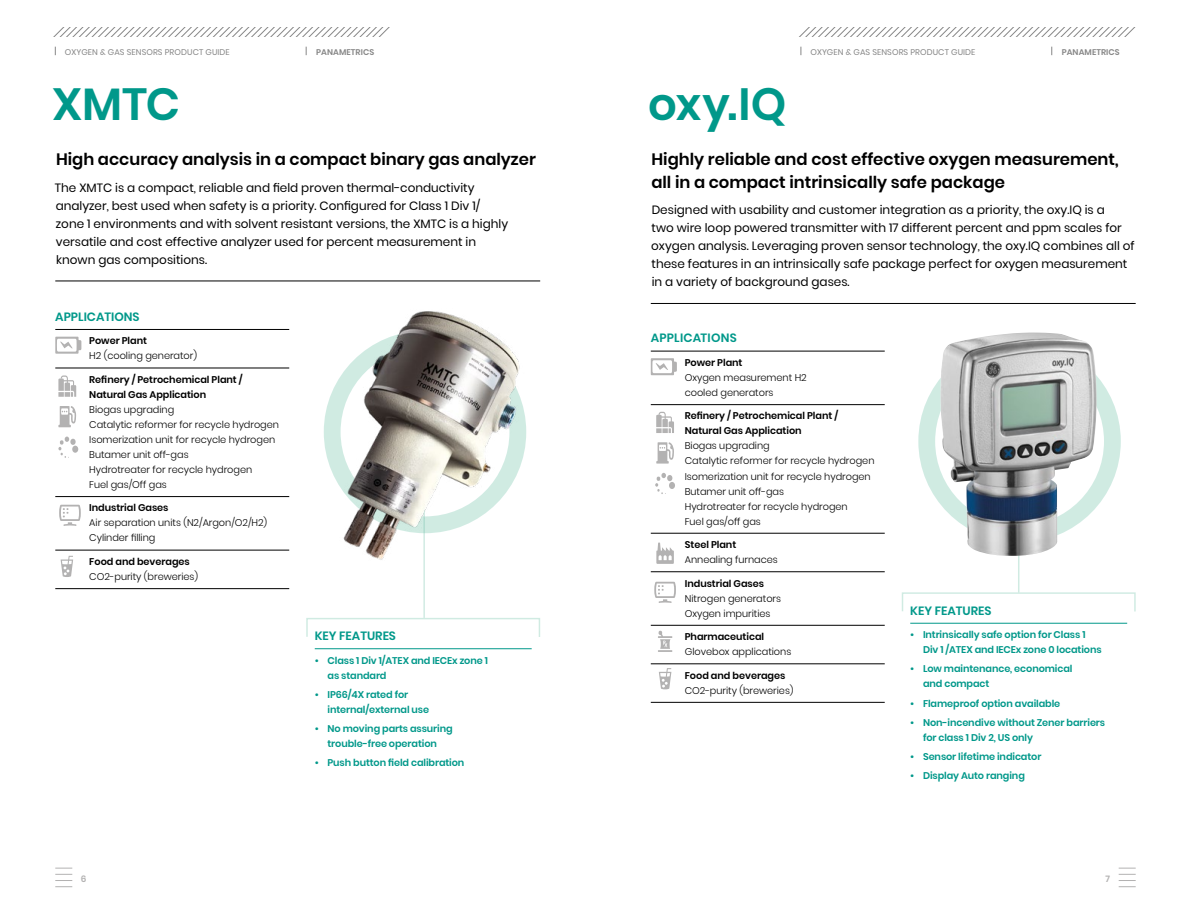
<style>
.page{position:relative;width:1191px;height:919px;background:#fff}
.page>*{position:absolute;margin:0;border:0;box-sizing:border-box;transform-origin:0 0}
.t1{font:600 45px "Poppins";color:#00988a}
.Intro_text{font:600 16.5px/22.5px "Poppins";color:#000}
.t2{font:12px/18px "Poppins";color:#000}
.t3{font:600 12px "Poppins";color:#00988a}
.t4{font:600 12px "Poppins";letter-spacing:.02em;color:#00988a}
.t5{font:300 9.75px/15px "Poppins";letter-spacing:-.005em;color:#000}
.t6{font:600 9.75px/15px "Poppins";letter-spacing:-.01em;color:#00988a}
.t7{font:600 9px "Poppins";color:#b3b2b2}
.t8{font:8.25px "Poppins";letter-spacing:.01em;color:#878787}
.t9{font:600 8.25px "Poppins";letter-spacing:.01em;color:#878787}
.s1{font-weight:600}
</style>
<div class="page">
<hr style="left:1018px;top:461px;width:1px;height:131px;background:#63bda1">
<div style="left:918px;top:340px;width:202px;height:202px;border:17px solid #63bda1;border-radius:50%"></div>
<hr style="left:423px;top:487px;width:2px;height:130px;background:#63bda1">
<svg style="left:1119px;top:867px;width:16px;height:1px"></svg>
<svg style="left:1118px;top:874px;width:17px;height:13px"></svg>
<svg style="left:55px;top:867px;width:17px;height:1px"></svg>
<svg style="left:55px;top:874px;width:17px;height:13px"></svg>
<svg style="left:54px;top:28px;width:335px;height:8px"></svg>
<svg style="left:800px;top:28px;width:335px;height:8px"></svg>
<hr style="left:651px;top:303px;width:484px;height:1px;background:#000">
<hr style="left:55px;top:281px;width:485px;height:1px;background:#000">
<hr style="left:910px;top:623px;width:217px;height:1px;background:#00988a">
<hr style="left:315px;top:648px;width:216px;height:1px;background:#00988a">
<hr style="left:651px;top:351px;width:233px;height:1px;background:#000">
<hr style="left:651px;top:404px;width:233px;height:1px;background:#000">
<hr style="left:651px;top:533px;width:233px;height:1px;background:#000">
<hr style="left:651px;top:571px;width:233px;height:1px;background:#000">
<hr style="left:651px;top:625px;width:233px;height:1px;background:#000">
<hr style="left:651px;top:663px;width:233px;height:1px;background:#000">
<hr style="left:651px;top:702px;width:233px;height:1px;background:#000">
<svg style="left:656px;top:412px;width:18px;height:21px"></svg>
<svg style="left:656px;top:442px;width:18px;height:21px"></svg>
<div style="left:669px;top:482px;width:6px;height:7px;background:#b3b2b2;border-radius:50%"></div>
<svg style="left:655px;top:473px;width:17px;height:21px"></svg>
<svg style="left:654px;top:581px;width:22px;height:22px"></svg>
<svg style="left:659px;top:668px;width:12px;height:21px"></svg>
<svg style="left:656px;top:542px;width:18px;height:22px"></svg>
<svg style="left:658px;top:630px;width:14px;height:22px"></svg>
<hr style="left:55px;top:329px;width:234px;height:1px;background:#000">
<hr style="left:55px;top:368px;width:234px;height:1px;background:#000">
<hr style="left:55px;top:496px;width:234px;height:1px;background:#000">
<hr style="left:55px;top:550px;width:234px;height:1px;background:#000">
<hr style="left:55px;top:588px;width:234px;height:1px;background:#000">
<svg style="left:58px;top:375px;width:18px;height:22px"></svg>
<svg style="left:58px;top:406px;width:18px;height:21px"></svg>
<div style="left:72px;top:445px;width:6px;height:7px;background:#b3b2b2;border-radius:50%"></div>
<svg style="left:58px;top:436px;width:18px;height:22px"></svg>
<svg style="left:59px;top:504px;width:22px;height:22px"></svg>
<svg style="left:61px;top:555px;width:12px;height:22px"></svg>
<svg style="left:55px;top:336px;width:26px;height:17px"></svg>
<svg style="left:651px;top:358px;width:26px;height:17px"></svg>
<img style="left:940px;top:332px;width:156px;height:224px">
<img style="left:326px;top:280px;width:198px;height:295px">
<p class="t8" style="left:65px;top:47px;width:166px">OXYGEN &amp; GAS SENSORS PRODUCT GUIDE</p>
<p class="t9" style="left:316px;top:47px;width:60px">PANAMETRICS</p>
<p class="t8" style="left:810px;top:47px;width:166px">OXYGEN &amp; GAS SENSORS PRODUCT GUIDE</p>
<p class="t9" style="left:1061px;top:47px;width:60px">PANAMETRICS</p>
<h1 class="t1" style="left:53px;top:78px;width:129px">XMTC</h1>
<h1 class="t1" style="left:648px;top:78px;width:140px">oxy.IQ</h1>
<p class="Intro_text" style="left:56px;top:148px;width:481px">High accuracy analysis in a compact binary gas analyzer</p>
<h3 class="t2" style="left:55px;top:178px;width:455px">The XMTC is a compact, reliable and field proven thermal-conductivity analyzer, best used when safety is a priority. Configured for Class 1 Div 1/ zone 1 environments and with solvent resistant versions, the XMTC is a highly versatile and cost effective analyzer used for percent measurement in known gas compositions.</h3>
<p class="t3" style="left:55px;top:309px;width:86px">APPLICATIONS</p>
<p class="t5" style="left:89px;top:333px;width:109px"><span class="s1">Power Plant<br></span>H2 (cooling generator)</p>
<p class="t5" style="left:89px;top:372px;width:191px"><span class="s1">Refinery / Petrochemical Plant /<br>Natural Gas Application<br></span>Biogas upgrading<br>Catalytic reformer for recycle hydrogen<br>Isomerization unit for recycle hydrogen<br>Butamer unit off-gas<br>Hydrotreater for recycle hydrogen<br>Fuel gas/Off gas</p>
<p class="t5" style="left:89px;top:500px;width:179px"><span class="s1">Industrial Gases<br></span>Air separation units (N2/Argon/O2/H2)<br>Cylinder filling</p>
<p class="t5" style="left:89px;top:554px;width:110px"><span class="s1">Food and beverages<br></span>CO2-purity (breweries)</p>
<p class="t3" style="left:315px;top:628px;width:83px">KEY FEATURES</p>
<p class="t6" style="left:327px;top:652px;width:162px;text-indent:-13px">• Class 1 Div 1/ATEX and IECEx zone 1 as standard</p>
<p class="t6" style="left:327px;top:687px;width:103px;text-indent:-13px">• IP66/4X rated for internal/external use</p>
<p class="t6" style="left:315px;top:721px;width:139px;text-align:center">• No moving parts assuring trouble-free operation</p>
<p class="t6" style="left:315px;top:755px;width:151px">• Push button field calibration</p>
<p class="Intro_text" style="left:651px;top:148px;width:469px">Highly reliable and cost effective oxygen measurement, all in a compact intrinsically safe package</p>
<h3 class="t2" style="left:651px;top:201px;width:485px">Designed with usability and customer integration as a priority, the oxy.IQ is a<br>two wire loop powered transmitter with 17 different percent and ppm scales for oxygen analysis. Leveraging proven sensor technology, the oxy.IQ combines all of these features in an intrinsically safe package perfect for oxygen measurement in a variety of background gases.</h3>
<p class="t4" style="left:651px;top:331px;width:88px">APPLICATIONS</p>
<p class="t5" style="left:685px;top:355px;width:123px"><span class="s1">Power Plant<br></span>Oxygen measurement H2 cooled generators</p>
<p class="t5" style="left:685px;top:408px;width:191px"><span class="s1">Refinery / Petrochemical Plant /<br>Natural Gas Application<br></span>Biogas upgrading<br>Catalytic reformer for recycle hydrogen<br>Isomerization unit for recycle hydrogen<br>Butamer unit off-gas<br>Hydrotreater for recycle hydrogen<br>Fuel gas/off gas</p>
<p class="t5" style="left:685px;top:537px;width:94px"><span class="s1">Steel Plant<br></span>Annealing furnaces</p>
<p class="t5" style="left:685px;top:575px;width:98px"><span class="s1">Industrial Gases<br></span>Nitrogen generators<br>Oxygen impurities</p>
<p class="t5" style="left:685px;top:629px;width:108px"><span class="s1">Pharmaceutical<br></span>Glovebox applications</p>
<p class="t5" style="left:685px;top:667px;width:110px"><span class="s1">Food and beverages<br></span>CO2-purity (breweries)</p>
<p class="t3" style="left:910px;top:603px;width:83px">KEY FEATURES</p>
<p class="t6" style="left:923px;top:627px;width:180px;text-indent:-13px">• Intrinsically safe option for Class 1<br>Div 1 /ATEX and IECEx zone 0 locations</p>
<p class="t6" style="left:923px;top:661px;width:151px;text-indent:-13px">• Low maintenance, economical and compact</p>
<p class="t6" style="left:910px;top:695px;width:152px">• Flameproof option available</p>
<p class="t6" style="left:923px;top:715px;width:184px;text-indent:-13px">• Non-incendive without Zener barriers for class 1 Div 2, US only</p>
<p class="t6" style="left:910px;top:749px;width:133px">• Sensor lifetime indicator</p>
<p class="t6" style="left:910px;top:768px;width:116px">• Display Auto ranging</p>
<p class="t7" style="left:81px;top:873px;width:7px">6</p>
<p class="t7" style="left:1105px;top:873px;width:6px">7</p>
</div>
